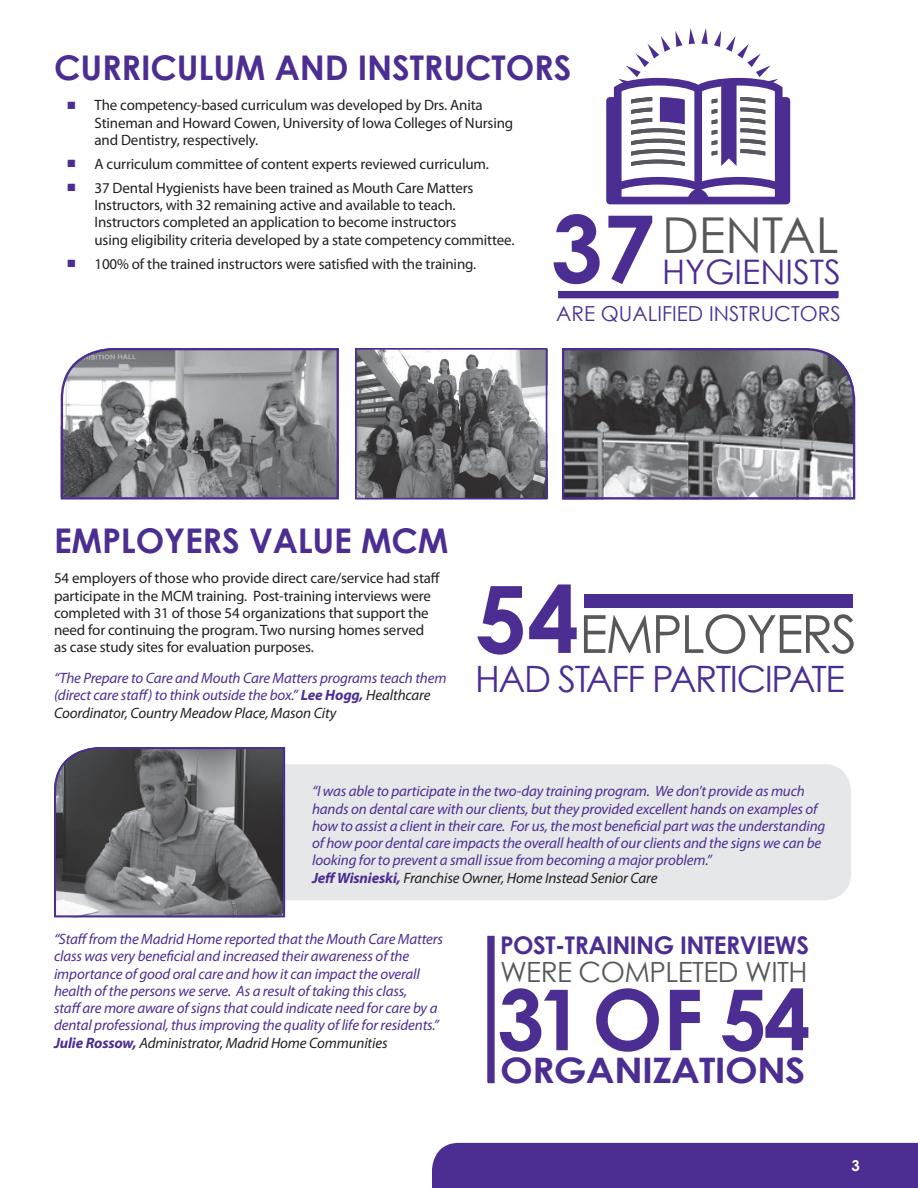
<style>
.page{position:relative;width:918px;height:1188px;background:#fff}
.page>*{position:absolute;margin:0;border:0;box-sizing:border-box;transform-origin:0 0}
.t1{font:700 84px "Century Gothic";color:#4c2e92}
.t2{font:52.5px "Century Gothic";letter-spacing:-.04em;color:#57585a}
.t3{font:49.5px "Century Gothic";color:#57585a}
.t4{font:36.3px "Century Gothic";letter-spacing:-.04em;color:#4c2e92}
.t5{font:700 35.1px "Century Gothic";letter-spacing:-.02em;color:#4c2e92;scale:1.11 1}
.t6{font:700 34.05px "Century Gothic";letter-spacing:-.005em;color:#4c2e92}
.t7{font:33.75px "Century Gothic";color:#4c2e92}
.t8{font:27.9px "Century Gothic";letter-spacing:-.02em;color:#57585a}
.t9{font:700 24.45px "Century Gothic";letter-spacing:-.02em;color:#4c2e92}
.t10{font:20.7px "Century Gothic";color:#4c2e92}
.t11{font:italic 15px/17.2px "Myriad Pro";letter-spacing:-.01em;color:#4c2e92}
.t12{font:15px/17.2px "Myriad Pro";letter-spacing:-.01em;color:#231f20}
.t13{font:700 15px "Century Gothic";color:#fff}
.s1{color:#4c2e92}
.s2{font-weight:700;font-size:93px;color:#4c2e92}
.s3{font-weight:700}
.s4{color:#231f20}
</style>
<div class="page">
<div style="left:432px;top:1143px;width:486px;height:45px;background:#4c2e92"></div>
<div style="left:286px;top:764px;width:565px;height:136px;background:#e6e7e9"></div>
<img style="left:358px;top:351px;width:186px;height:145px">
<div style="left:355px;top:348px;width:192px;height:151px;border:2px solid #4c2e92"></div>
<svg style="left:562px;top:348px;width:294px;height:152px;background:#77777d"></svg>
<svg style="left:60px;top:348px;width:279px;height:152px;background:#8d8d94"></svg>
<div style="left:558px;top:291px;width:281px;height:7px;background:#4c2e92"></div>
<svg style="left:606px;top:28px;width:184px;height:176px"></svg>
<svg style="left:54px;top:747px;width:232px;height:171px;background:#69686e"></svg>
<div style="left:584px;top:594px;width:268px;height:14px;background:#4c2e92"></div>
<svg style="left:487px;top:936px;width:8px;height:147px"></svg>
<h3 class="t6" style="left:54px;top:46px;width:519px">CURRICULUM AND INSTRUCTORS</h3>
<p class="t12" style="left:94px;top:96px;width:420px;text-indent:-27px"><span class="s1">■</span> The competency-based curriculum was developed by Drs. Anita<br>Stineman and Howard Cowen, University of Iowa Colleges of Nursing and Dentistry, respectively.</p>
<p class="t12" style="left:68px;top:155px;width:423px"><span class="s1">■</span> A curriculum committee of content experts reviewed curriculum.</p>
<p class="t12" style="left:94px;top:179px;width:421px;text-indent:-27px"><span class="s1">■</span> 37 Dental Hygienists have been trained as Mouth Care Matters Instructors, with 32 remaining active and available to teach.<br>Instructors completed an application to become instructors<br>using eligibility criteria developed by a state competency committee.</p>
<p class="t12" style="left:68px;top:255px;width:410px"><span class="s1">■</span> 100% of the trained instructors were satisfied with the training.</p>
<h3 class="t3" style="left:551px;top:205px;width:289px"><span class="s2">37</span>DENTAL</h3>
<h3 class="t7" style="left:662px;top:251px;width:181px">HYGIENISTS</h3>
<h3 class="t10" style="left:556px;top:300px;width:286px">ARE QUALIFIED INSTRUCTORS</h3>
<h3 class="t6" style="left:54px;top:519px;width:396px">EMPLOYERS VALUE MCM</h3>
<p class="t12" style="left:54px;top:569px;width:388px">54 employers of those who provide direct care/service had staff participate in the MCM training. Post-training interviews were completed with 31 of those 54 organizations that support the need for continuing the program. Two nursing homes served as case study sites for evaluation purposes.</p>
<p class="t11" style="left:54px;top:669px;width:394px">“The Prepare to Care and Mouth Care Matters programs teach them (direct care staff) to think outside the box.” <span class="s3">Lee Hogg,</span> <span class="s4">Healthcare<br>Coordinator, Country Meadow Place, Mason City</span></p>
<h2 class="t2" style="left:475px;top:602px;width:383px"><span class="s2">54</span>EMPLOYERS</h2>
<h3 class="t4" style="left:475px;top:657px;width:371px">HAD STAFF PARTICIPATE</h3>
<p class="t11" style="left:312px;top:782px;width:515px">“I was able to participate in the two-day training program. We don’t provide as much hands on dental care with our clients, but they provided excellent hands on examples of how to assist a client in their care. For us, the most beneficial part was the understanding of how poor dental care impacts the overall health of our clients and the signs we can be looking for to prevent a small issue from becoming a major problem.”<br><span class="s3">Jeff Wisnieski,</span> <span class="s4">Franchise Owner, Home Instead Senior Care</span></p>
<p class="t11" style="left:54px;top:930px;width:391px">“Staff from the Madrid Home reported that the Mouth Care Matters class was very beneficial and increased their awareness of the importance of good oral care and how it can impact the overall health of the persons we serve. As a result of taking this class,<br>staff are more aware of signs that could indicate need for care by a dental professional, thus improving the quality of life for residents.” <span class="s3">Julie Rossow,</span> <span class="s4">Administrator, Madrid Home Communities</span></p>
<h3 class="t9" style="left:500px;top:929px;width:311px">POST-TRAINING INTERVIEWS</h3>
<h3 class="t8" style="left:500px;top:955px;width:309px">WERE COMPLETED WITH</h3>
<h1 class="t1" style="left:497px;top:967px;width:315px">31 OF 54</h1>
<h3 class="t5" style="left:500px;top:1048px;width:277px">ORGANIZATIONS</h3>
<p class="t13" style="left:851px;top:1156px;width:10px">3</p>
</div>
